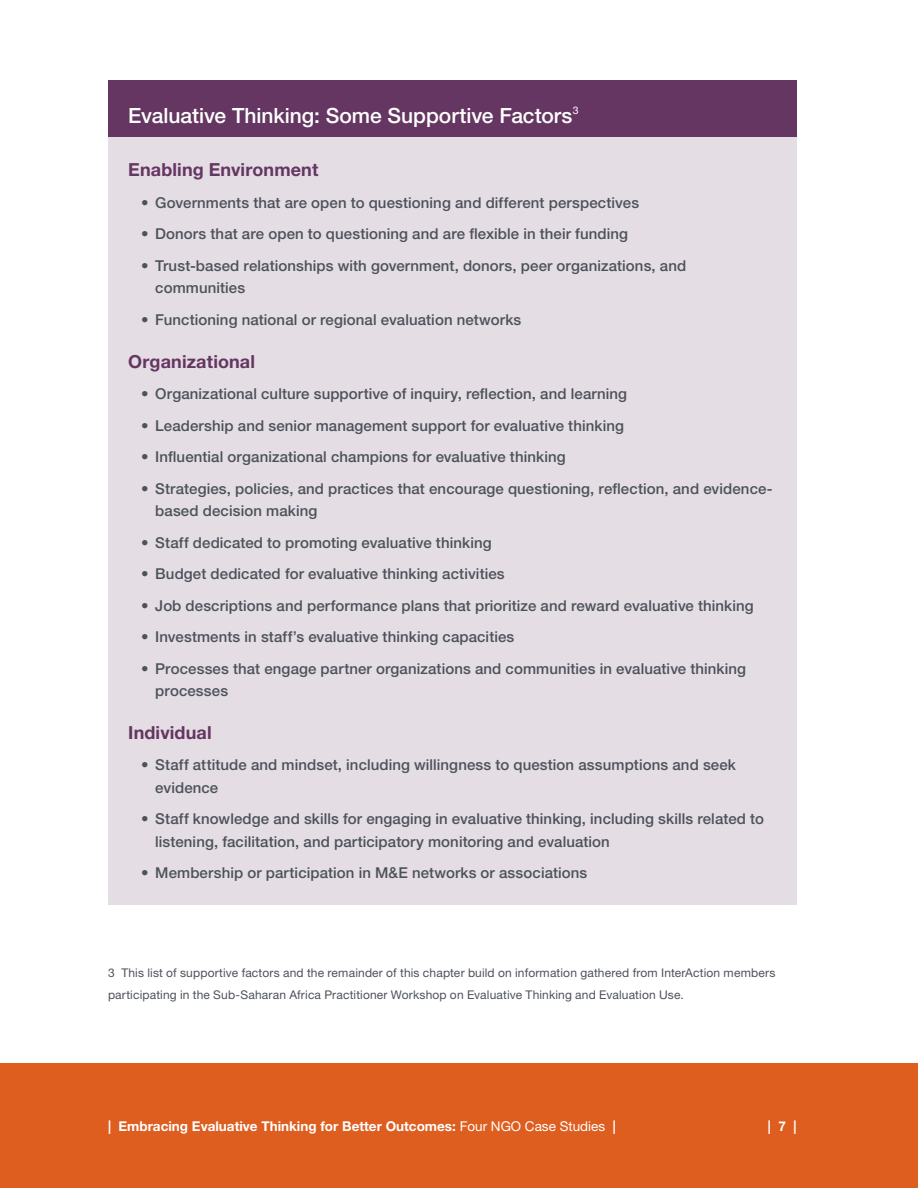
<style>
.page{position:relative;width:918px;height:1188px;background:#fff}
.page>*{position:absolute;margin:0;border:0;box-sizing:border-box;transform-origin:0 0}
.t1{font:500 21px "Helvetica Neue LT Std";letter-spacing:-.005em;color:#fff}
.t2{font:700 18px "Helvetica Neue LT Std";letter-spacing:.005em;color:#653661}
.t3{font:500 15px/22.5px "Helvetica Neue LT Std";letter-spacing:.005em;color:#4d525a}
.t4{font:700 13.5px "Helvetica Neue LT Std";color:#fff}
.t5{font:12px/22.5px "Helvetica Neue LT Std";letter-spacing:.01em;color:#4d525a}
.s1{font-weight:400}
</style>
<div class="page">
<div style="left:0;top:1064px;width:918px;height:124px;background:#de5e20"></div>
<div style="left:108px;top:80px;width:688px;height:824px;background:#e4dde4"></div>
<div style="left:108px;top:80px;width:688px;height:57px;background:#653661"></div>
<h1 class="t1" style="left:128px;top:103px;width:452px">Evaluative Thinking: Some Supportive Factors<sup>3</sup></h1>
<p class="t2" style="left:128px;top:159px;width:192px">Enabling Environment</p>
<p class="t3" style="left:141px;top:191px;width:500px">• Governments that are open to questioning and different perspectives</p>
<p class="t3" style="left:141px;top:223px;width:488px">• Donors that are open to questioning and are flexible in their funding</p>
<p class="t3" style="left:155px;top:254px;width:533px;text-indent:-14px">• Trust-based relationships with government, donors, peer organizations, and communities</p>
<p class="t3" style="left:141px;top:308px;width:382px">• Functioning national or regional evaluation networks</p>
<p class="t2" style="left:128px;top:350px;width:128px">Organizational</p>
<p class="t3" style="left:141px;top:382px;width:488px">• Organizational culture supportive of inquiry, reflection, and learning</p>
<p class="t3" style="left:141px;top:414px;width:484px">• Leadership and senior management support for evaluative thinking</p>
<p class="t3" style="left:141px;top:445px;width:426px">• Influential organizational champions for evaluative thinking</p>
<p class="t3" style="left:155px;top:477px;width:619px;text-indent:-14px">• Strategies, policies, and practices that encourage questioning, reflection, and evidence&shy;based decision making</p>
<p class="t3" style="left:141px;top:531px;width:352px">• Staff dedicated to promoting evaluative thinking</p>
<p class="t3" style="left:141px;top:562px;width:365px">• Budget dedicated for evaluative thinking activities</p>
<p class="t3" style="left:141px;top:594px;width:614px">• Job descriptions and performance plans that prioritize and reward evaluative thinking</p>
<p class="t3" style="left:141px;top:625px;width:375px">• Investments in staff’s evaluative thinking capacities</p>
<p class="t3" style="left:155px;top:657px;width:592px;text-indent:-14px">• Processes that engage partner organizations and communities in evaluative thinking processes</p>
<p class="t2" style="left:128px;top:721px;width:85px">Individual</p>
<p class="t3" style="left:155px;top:754px;width:582px;text-indent:-14px">• Staff attitude and mindset, including willingness to question assumptions and seek evidence</p>
<p class="t3" style="left:155px;top:808px;width:610px;text-indent:-14px">• Staff knowledge and skills for engaging in evaluative thinking, including skills related to listening, facilitation, and participatory monitoring and evaluation</p>
<p class="t3" style="left:141px;top:862px;width:448px">• Membership or participation in M&amp;E networks or associations</p>
<p class="t5" style="left:108px;top:961px;width:669px">3 This list of supportive factors and the remainder of this chapter build on information gathered from InterAction members participating in the Sub-Saharan Africa Practitioner Workshop on Evaluative Thinking and Evaluation Use.</p>
<p class="t4" style="left:108px;top:1117px;width:509px">| Embracing Evaluative Thinking for Better Outcomes: <span class="s1">Four NGO Case Studies</span> |</p>
<p class="t4" style="left:768px;top:1117px;width:30px">| 7 |</p>
</div>
